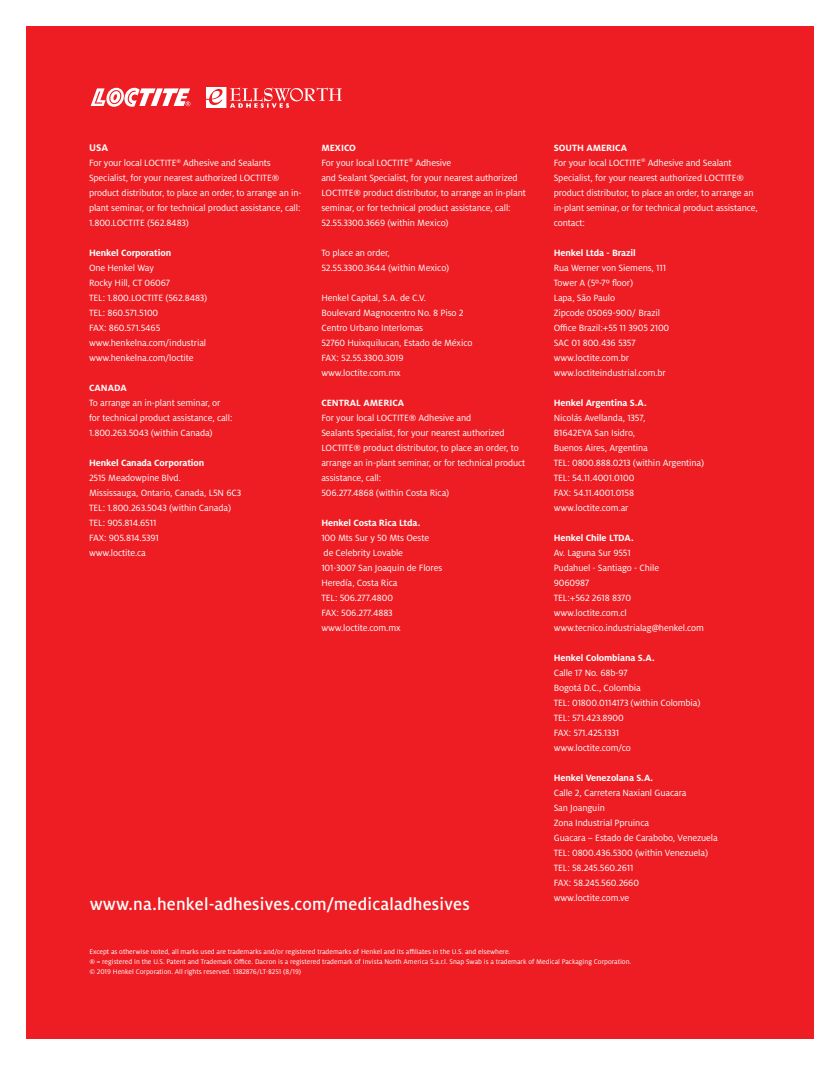
<style>
.page{position:relative;width:840px;height:1065px;background:#fff}
.page>*{position:absolute;margin:0;border:0;box-sizing:border-box;transform-origin:0 0}
.t1{font:500 18.75px "Henkel Milo";letter-spacing:.015em;color:#fff}
.t2{font:700 10.62px "Henkel Milo";color:#fff}
.t3{font:10px/15px "Henkel Milo";letter-spacing:-.01em;color:#fff}
.t4{font:700 10px "Henkel Milo";letter-spacing:-.01em;color:#fff}
.t5{font:7.5px/10px "Henkel Milo";color:#fff}
.s1{font-weight:700}
</style>
<div class="page">
<div style="left:26px;top:26px;width:788px;height:1013px;background:#ee1d23"></div>
<svg style="left:91px;top:88px;width:99px;height:19px"></svg>
<img style="left:206px;top:87px;width:135px;height:20px">
<p class="t3" style="left:321px;top:140px;width:206px"><span class="s1">MEXICO<br></span>For your local LOCTITE<sup>®</sup> Adhesive<br>and Sealant Specialist, for your nearest authorized LOCTITE® product distributor, to arrange an in-plant seminar, or for technical product assistance, call:<br>52.55.3300.3669 (within Mexico)</p>
<p class="t3" style="left:321px;top:245px;width:129px">To place an order,<br>52.55.3300.3644 (within Mexico)</p>
<p class="t3" style="left:321px;top:290px;width:153px">Henkel Capital, S.A. de C.V.<br>Boulevard Magnocentro No. 8 Piso 2<br>Centro Urbano Interlomas<br>52760 Huixquilucan, Estado de México<br>FAX: 52.55.3300.3019 www.loctite.com.mx</p>
<p class="t4" style="left:321px;top:397px;width:84px">CENTRAL AMERICA</p>
<p class="t3" style="left:321px;top:410px;width:206px">For your local LOCTITE® Adhesive and<br>Sealants Specialist, for your nearest authorized LOCTITE® product distributor, to place an order, to arrange an in-plant seminar, or for technical product assistance, call:<br>506.277.4868 (within Costa Rica)</p>
<p class="t4" style="left:321px;top:517px;width:100px">Henkel Costa Rica Ltda.</p>
<p class="t3" style="left:321px;top:530px;width:122px">100 Mts Sur y 50 Mts Oeste<br>de Celebrity Lovable<br>101-3007 San Joaquin de Flores<br>Heredía, Costa Rica<br>TEL: 506.277.4800<br>FAX: 506.277.4883 www.loctite.com.mx</p>
<p class="t3" style="left:554px;top:140px;width:206px"><span class="s1">SOUTH AMERICA<br></span>For your local LOCTITE<sup>®</sup> Adhesive and Sealant Specialist, for your nearest authorized LOCTITE® product distributor, to place an order, to arrange an in-plant seminar, or for technical product assistance, contact:</p>
<p class="t4" style="left:554px;top:247px;width:84px">Henkel Ltda - Brazil</p>
<p class="t3" style="left:554px;top:260px;width:117px">Rua Werner von Siemens, 111<br>Tower A (5º-7º floor)<br>Lapa, São Paulo<br>Zipcode 05069-900/ Brazil<br>Office Brazil:+55 11 3905 2100<br>SAC 01 800.436 5357 www.loctite.com.br www.loctiteindustrial.com.br</p>
<p class="t4" style="left:554px;top:397px;width:95px">Henkel Argentina S.A.</p>
<p class="t3" style="left:554px;top:410px;width:152px">Nicolás Avellanda, 1357,<br>B1642EYA San Isidro,<br>Buenos Aires, Argentina<br>TEL: 0800.888.0213 (within Argentina)<br>TEL: 54.11.4001.0100<br>FAX: 54.11.4001.0158 www.loctite.com.ar</p>
<p class="t4" style="left:554px;top:532px;width:82px">Henkel Chile LTDA.</p>
<p class="t3" style="left:554px;top:545px;width:152px">Av. Laguna Sur 9551<br>Pudahuel - Santiago - Chile<br>9060987<br>TEL:+562 2618 8370 www.loctite.com.cl www.tecnico.industrialag@henkel.com</p>
<p class="t4" style="left:554px;top:652px;width:103px">Henkel Colombiana S.A.</p>
<p class="t3" style="left:554px;top:665px;width:148px">Calle 17 No. 68b-97<br>Bogotá D.C., Colombia<br>TEL: 01800.0114173 (within Colombia)<br>TEL: 571.423.8900<br>FAX: 571.425.1331<br>www.loctite.com/co</p>
<p class="t4" style="left:554px;top:772px;width:101px">Henkel Venezolana S.A.</p>
<p class="t3" style="left:554px;top:785px;width:166px">Calle 2, Carretera Naxianl Guacara<br>San Joanguin<br>Zona Industrial Ppruinca<br>Guacara – Estado de Carabobo, Venezuela<br>TEL: 0800.436.5300 (within Venezuela)<br>TEL: 58.245.560.2611<br>FAX: 58.245.560.2660<br>www.loctite.com.ve</p>
<p class="t2" style="left:89px;top:142px;width:21px">USA</p>
<p class="t3" style="left:89px;top:156px;width:214px">For your local LOCTITE<sup>®</sup> Adhesive and Sealants Specialist, for your nearest authorized LOCTITE® product distributor, to place an order, to arrange an in&shy;plant seminar, or for technical product assistance, call:<br>1.800.LOCTITE (562.8483)</p>
<p class="t4" style="left:89px;top:247px;width:84px">Henkel Corporation</p>
<p class="t3" style="left:89px;top:261px;width:120px">One Henkel Way<br>Rocky Hill, CT 06067<br>TEL: 1.800.LOCTITE (562.8483)<br>TEL: 860.571.5100<br>FAX: 860.571.5465 www.henkelna.com/industrial www.henkelna.com/loctite</p>
<p class="t4" style="left:89px;top:382px;width:39px">CANADA</p>
<p class="t3" style="left:89px;top:396px;width:145px">To arrange an in-plant seminar, or for technical product assistance, call:<br>1.800.263.5043 (within Canada)</p>
<p class="t4" style="left:89px;top:457px;width:117px">Henkel Canada Corporation</p>
<p class="t3" style="left:89px;top:471px;width:154px">2515 Meadowpine Blvd.<br>Mississauga, Ontario, Canada, L5N 6C3<br>TEL: 1.800.263.5043 (within Canada)<br>TEL: 905.814.6511<br>FAX: 905.814.5391<br>www.loctite.ca</p>
<h1 class="t1" style="left:90px;top:894px;width:382px">www.na.henkel-adhesives.com/medicaladhesives</h1>
<p class="t5" style="left:89px;top:946px;width:543px">Except as otherwise noted, all marks used are trademarks and/or registered trademarks of Henkel and its affiliates in the U.S. and elsewhere.<br>® = registered in the U.S. Patent and Trademark Office. Dacron is a registered trademark of Invista North America S.a.r.l. Snap Swab is a trademark of Medical Packaging Corporation. © 2019 Henkel Corporation. All rights reserved. 1382876/LT-8251 (8/19)</p>
</div>
